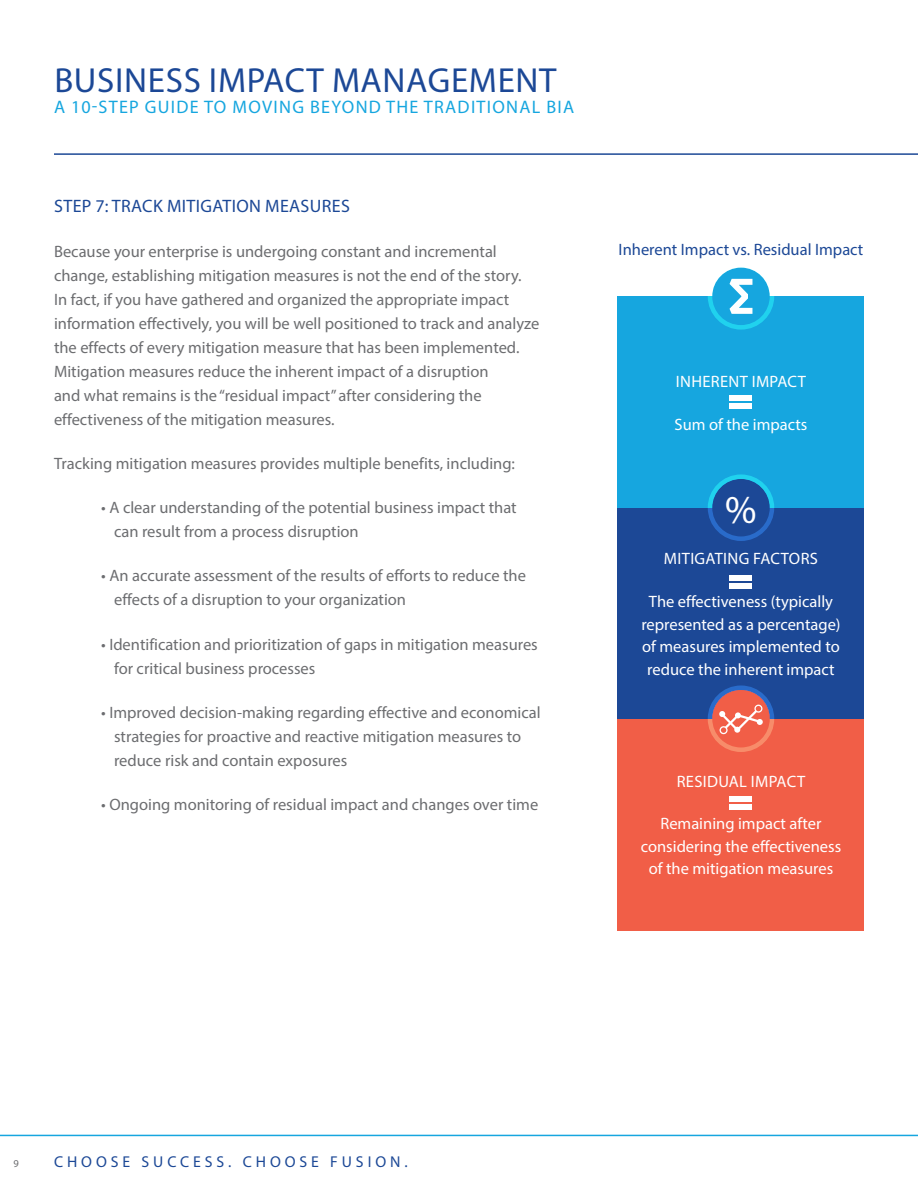
<style>
.page{position:relative;width:918px;height:1188px;background:#fff}
.page>*{position:absolute;margin:0;border:0;box-sizing:border-box;transform-origin:0 0}
.t1{font:39.6px "Myriad Pro";color:#fff}
.t2{font:34.95px "Myriad Pro";letter-spacing:.02em;color:#1c4896}
.t3{font:18.15px "Myriad Pro";letter-spacing:.07em;color:#16a6df}
.t4{font:18px "Myriad Pro";letter-spacing:.02em;color:#1c4896}
.t5{font:16.5px/24px "Myriad Pro";color:#6c6d70}
.t6{font:16.5px/22.5px "Myriad Pro";color:#fff;text-align:center}
.t7{font:16.5px "Myriad Pro";letter-spacing:.02em;color:#fff}
.t8{font:16.5px "Myriad Pro";color:#1c4896}
.t9{font:15.75px "Myriad Pro";letter-spacing:.25em;color:#1c4896}
.t10{font:10.5px "Myriad Pro";color:#6c6d70}
</style>
<div class="page">
<hr style="left:54px;top:153px;width:864px;height:2px;background:#1c4896">
<hr style="left:0;top:1135px;width:918px;height:1px;background:#16a6df">
<div style="left:618px;top:296px;width:246px;height:212px;background:#16a6df"></div>
<div style="left:712px;top:268px;width:58px;height:57px;background:#16a6df;border-radius:50%"></div>
<div style="left:708px;top:263px;width:66px;height:67px;border:4px solid #fff;border-radius:50%"></div>
<svg style="left:717px;top:276px;width:36px;height:41px"></svg>
<div style="left:730px;top:395px;width:22px;height:5px;background:#fff"></div>
<div style="left:730px;top:404px;width:22px;height:5px;background:#fff"></div>
<div style="left:618px;top:508px;width:246px;height:211px;background:#1c4896"></div>
<div style="left:712px;top:479px;width:58px;height:57px;background:#1c4896;border-radius:50%"></div>
<div style="left:708px;top:474px;width:66px;height:67px;border:4px solid #fff;border-radius:50%"></div>
<div style="left:730px;top:575px;width:22px;height:5px;background:#fff"></div>
<div style="left:730px;top:583px;width:22px;height:5px;background:#fff"></div>
<div style="left:618px;top:719px;width:246px;height:211px;background:#f15e47"></div>
<div style="left:712px;top:690px;width:58px;height:57px;background:#f15e47;border-radius:50%"></div>
<div style="left:708px;top:685px;width:66px;height:67px;border:4px solid #fff;border-radius:50%"></div>
<div style="left:730px;top:796px;width:22px;height:5px;background:#fff"></div>
<div style="left:730px;top:804px;width:22px;height:5px;background:#fff"></div>
<div style="left:754px;top:705px;width:8px;height:8px;border:1px solid #fff;border-radius:50%"></div>
<div style="left:720px;top:726px;width:8px;height:8px;border:1px solid #fff;border-radius:50%"></div>
<svg style="left:719px;top:708px;width:44px;height:25px"></svg>
<h2 class="t2" style="left:54px;top:59px;width:504px">BUSINESS IMPACT MANAGEMENT</h2>
<p class="t3" style="left:54px;top:95px;width:522px">A 10-STEP GUIDE TO MOVING BEYOND THE TRADITIONAL BIA</p>
<p class="t4" style="left:54px;top:195px;width:297px">STEP 7: TRACK MITIGATION MEASURES</p>
<p class="t5" style="left:54px;top:239px;width:487px">Because your enterprise is undergoing constant and incremental change, establishing mitigation measures is not the end of the story.<br>In fact, if you have gathered and organized the appropriate impact information effectively, you will be well positioned to track and analyze the effects of every mitigation measure that has been implemented.<br>Mitigation measures reduce the inherent impact of a disruption<br>and what remains is the “residual impact” after considering the effectiveness of the mitigation measures.</p>
<p class="t5" style="left:54px;top:451px;width:463px">Tracking mitigation measures provides multiple benefits, including:</p>
<p class="t5" style="left:114px;top:495px;width:404px;text-indent:-13px">• A clear understanding of the potential business impact that can result from a process disruption</p>
<p class="t5" style="left:114px;top:564px;width:413px;text-indent:-13px">• An accurate assessment of the results of efforts to reduce the effects of a disruption to your organization</p>
<p class="t5" style="left:114px;top:632px;width:425px;text-indent:-13px">• Identification and prioritization of gaps in mitigation measures for critical business processes</p>
<p class="t5" style="left:114px;top:700px;width:428px;text-indent:-13px">• Improved decision-making regarding effective and economical strategies for proactive and reactive mitigation measures to reduce risk and contain exposures</p>
<p class="t5" style="left:101px;top:792px;width:439px">• Ongoing monitoring of residual impact and changes over time</p>
<p class="t8" style="left:619px;top:239px;width:246px">Inherent Impact vs. Residual Impact</p>
<p class="t7" style="left:676px;top:371px;width:132px">INHERENT IMPACT</p>
<p class="t6" style="left:675px;top:413px;width:134px">Sum of the impacts</p>
<h1 class="t1" style="left:725px;top:485px;width:33px">%</h1>
<p class="t7" style="left:664px;top:549px;width:156px">MITIGATING FACTORS</p>
<p class="t6" style="left:641px;top:590px;width:201px">The effectiveness (typically represented as a percentage) of measures implemented to reduce the inherent impact</p>
<p class="t7" style="left:677px;top:771px;width:130px">RESIDUAL IMPACT</p>
<p class="t6" style="left:641px;top:812px;width:202px">Remaining impact after considering the effectiveness of the mitigation measures</p>
<p class="t10" style="left:14px;top:1157px;width:7px">9</p>
<p class="t9" style="left:54px;top:1152px;width:355px">CHOOSE SUCCESS. CHOOSE FUSION.</p>
</div>
